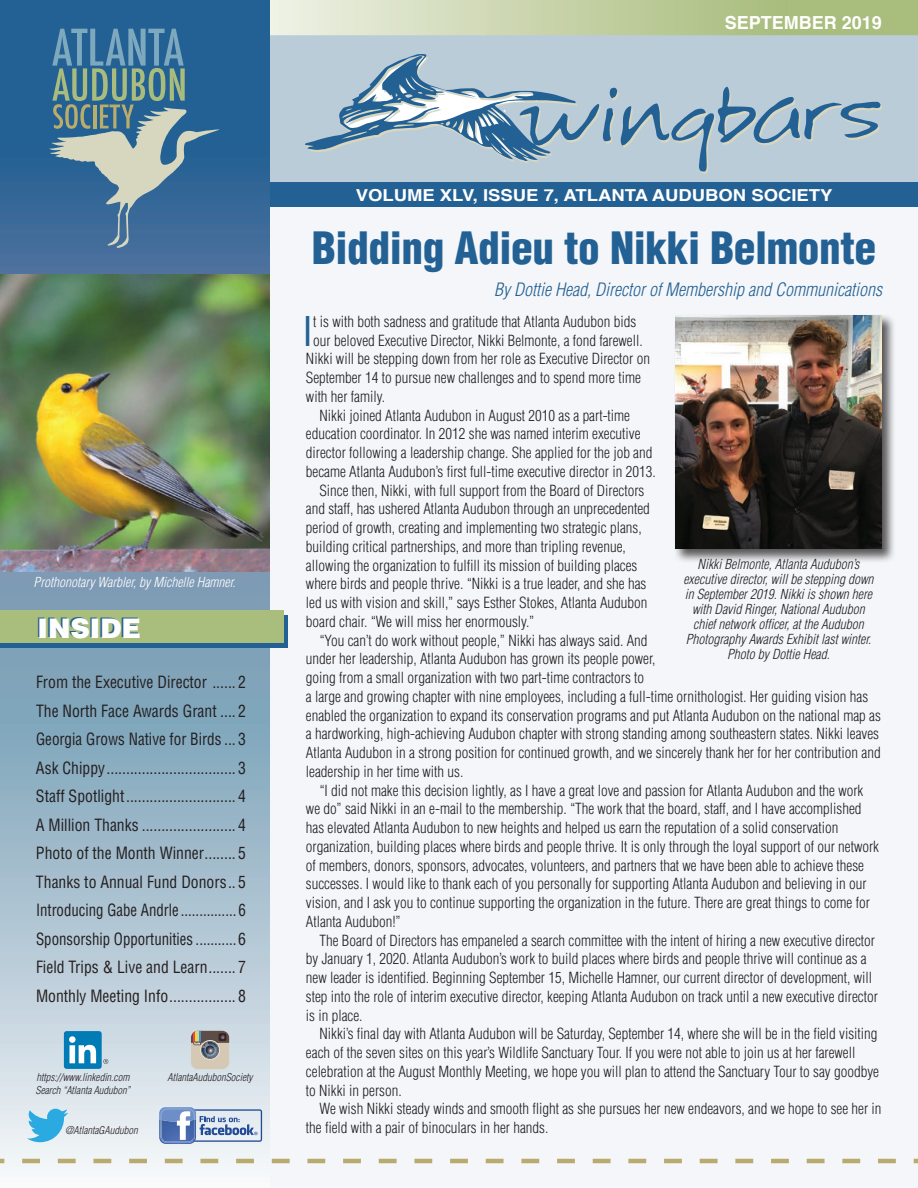
<style>
.page{position:relative;width:918px;height:1188px;background:#f4f6f9}
.page>*{position:absolute;margin:0;border:0;box-sizing:border-box;transform-origin:0 0}
.t1{font:900 condensed 43.5px "Helvetica";letter-spacing:-.01em;color:#236194}
.t2{font:condensed 40.05px "Helvetica";color:#236194}
.t3{font:900 27px "Helvetica";color:#fff}
.t4{font:italic 300 condensed 18px "Helvetica";color:#236194}
.t5{font:700 18px "Helvetica";color:#fff}
.t6{font:condensed 16.5px/28.5px "Helvetica";color:#231f20;text-align:justify;scale:.95 1}
.t7{font:700 16.5px "Helvetica";color:#fff;scale:1.12 1}
.t8{font:300 condensed 15px "Helvetica";color:#231f20}
.t9{font:italic 300 condensed 13.5px/15px "Helvetica";color:#231f20;text-align:center}
.t10{font:italic 300 condensed 13.5px "Helvetica";color:#fff}
.t11{font:italic 300 condensed 10.5px "Helvetica";color:#231f20}
</style>
<div class="page">
<svg style="left:270px;top:0;width:648px;height:35px;background:#c4d1a5"></svg>
<div style="left:270px;top:35px;width:648px;height:148px;background:#bbccd9"></div>
<svg style="left:0;top:0;width:270px;height:1164px;background:#8fadc3"></svg>
<div style="left:270px;top:183px;width:648px;height:24px;background:#236194"></div>
<svg style="left:305px;top:54px;width:577px;height:120px;background:#a5bccd"></svg>
<svg style="left:50px;top:29px;width:169px;height:219px;background:#57819c"></svg>
<svg style="left:0;top:1159px;width:918px;height:4px"></svg>
<div style="left:191px;top:1031px;width:38px;height:38px;background:#d5c9b5;border-radius:7px"></div>
<div style="left:200px;top:1040px;width:20px;height:20px;background:#e6dfd6;border-radius:50%"></div>
<svg style="left:191px;top:1031px;width:38px;height:28px"></svg>
<div style="left:0;top:615px;width:288px;height:33px;background:#236194"></div>
<div style="left:0;top:610px;width:284px;height:33px;background:#a9bd7d"></div>
<svg style="left:27px;top:1109px;width:41px;height:33px"></svg>
<svg style="left:159px;top:1107px;width:103px;height:37px"></svg>
<svg style="left:103px;top:1059px;width:5px;height:5px"></svg>
<div style="left:64px;top:1031px;width:38px;height:38px;background:#007bb6;border-radius:3px"></div>
<svg style="left:69px;top:1036px;width:27px;height:27px"></svg>
<img style="left:0;top:274px;width:270px;height:297px">
<div style="left:673px;top:313px;width:224px;height:251px;background:#231f20;opacity:.75"></div>
<img style="left:675px;top:315px;width:207px;height:234px">
<p class="t5" style="left:725px;top:8px;width:159px">SEPTEMBER 2019</p>
<p class="t10" style="left:34px;top:573px;width:203px">Prothonotary Warbler, by Michelle Hamner.</p>
<h3 class="t3" style="left:38px;top:611px;width:105px">INSIDE</h3>
<p class="t6" style="left:36px;top:668px;width:223px">From the Executive Director ...... 2<br>The North Face Awards Grant .... 2<br>Georgia Grows Native for Birds ... 3<br>Ask Chippy................................. 3<br>Staff Spotlight............................ 4<br>A Million Thanks ........................ 4<br>Photo of the Month Winner........ 5<br>Thanks to Annual Fund Donors.. 5<br>Introducing Gabe Andrle ............... 6<br>Sponsorship Opportunities ...........6<br>Field Trips &amp; Live and Learn....... 7<br>Monthly Meeting Info................. 8</p>
<p class="t11" style="left:36px;top:1071px;width:94px">https://www.linkedin.com</p>
<p class="t11" style="left:167px;top:1071px;width:87px">AtlantaAudubonSociety</p>
<p class="t11" style="left:35px;top:1083px;width:97px">Search “Atlanta Audubon”</p>
<p class="t11" style="left:65px;top:1123px;width:74px">@AtlantaGAudubon</p>
<p class="t7" style="left:356px;top:182px;width:427px">VOLUME XLV, ISSUE 7, ATLANTA AUDUBON SOCIETY</p>
<h1 class="t1" style="left:312px;top:221px;width:566px">Bidding Adieu to Nikki Belmonte</h1>
<p class="t4" style="left:494px;top:278px;width:389px">By Dottie Head, Director of Membership and Communications</p>
<h2 class="t2" style="left:302px;top:306px;width:13px">I</h2>
<p class="t8" style="left:313px;top:312px;width:325px">t is with both sadness and gratitude that Atlanta Audubon bids</p>
<p class="t8" style="left:313px;top:331px;width:331px">our beloved Executive Director, Nikki Belmonte, a fond farewell.</p>
<p class="t8" style="left:306px;top:350px;width:346px">Nikki will be stepping down from her role as Executive Director on</p>
<p class="t8" style="left:306px;top:368px;width:336px">September 14 to pursue new challenges and to spend more time</p>
<p class="t8" style="left:306px;top:387px;width:81px">with her family.</p>
<p class="t8" style="left:319px;top:406px;width:312px">Nikki joined Atlanta Audubon in August 2010 as a part-time</p>
<p class="t8" style="left:306px;top:425px;width:336px">education coordinator. In 2012 she was named interim executive</p>
<p class="t8" style="left:306px;top:443px;width:348px">director following a leadership change. She applied for the job and</p>
<p class="t8" style="left:306px;top:462px;width:351px">became Atlanta Audubon’s first full-time executive director in 2013.</p>
<p class="t8" style="left:319px;top:481px;width:326px">Since then, Nikki, with full support from the Board of Directors</p>
<p class="t8" style="left:306px;top:500px;width:345px">and staff, has ushered Atlanta Audubon through an unprecedented</p>
<p class="t8" style="left:306px;top:518px;width:337px">period of growth, creating and implementing two strategic plans,</p>
<p class="t8" style="left:306px;top:537px;width:321px">building critical partnerships, and more than tripling revenue,</p>
<p class="t8" style="left:306px;top:556px;width:333px">allowing the organization to fulfill its mission of building places</p>
<p class="t8" style="left:306px;top:575px;width:342px">where birds and people thrive. “Nikki is a true leader, and she has</p>
<p class="t8" style="left:306px;top:593px;width:343px">led us with vision and skill,” says Esther Stokes, Atlanta Audubon</p>
<p class="t8" style="left:306px;top:612px;width:230px">board chair. “We will miss her enormously.”</p>
<p class="t8" style="left:319px;top:631px;width:330px">“You can’t do work without people,” Nikki has always said. And</p>
<p class="t8" style="left:306px;top:650px;width:351px">under her leadership, Atlanta Audubon has grown its people power,</p>
<p class="t8" style="left:306px;top:668px;width:340px">going from a small organization with two part-time contractors to</p>
<p class="t8" style="left:306px;top:687px;width:564px">a large and growing chapter with nine employees, including a full-time ornithologist. Her guiding vision has</p>
<p class="t8" style="left:306px;top:706px;width:576px">enabled the organization to expand its conservation programs and put Atlanta Audubon on the national map as</p>
<p class="t8" style="left:306px;top:725px;width:575px">a hardworking, high-achieving Audubon chapter with strong standing among southeastern states. Nikki leaves</p>
<p class="t8" style="left:306px;top:743px;width:576px">Atlanta Audubon in a strong position for continued growth, and we sincerely thank her for her contribution and</p>
<p class="t8" style="left:306px;top:762px;width:159px">leadership in her time with us.</p>
<p class="t8" style="left:319px;top:781px;width:545px">“I did not make this decision lightly, as I have a great love and passion for Atlanta Audubon and the work</p>
<p class="t8" style="left:306px;top:800px;width:557px">we do” said Nikki in an e-mail to the membership. “The work that the board, staff, and I have accomplished</p>
<p class="t8" style="left:306px;top:818px;width:534px">has elevated Atlanta Audubon to new heights and helped us earn the reputation of a solid conservation</p>
<p class="t8" style="left:306px;top:837px;width:575px">organization, building places where birds and people thrive. It is only through the loyal support of our network</p>
<p class="t8" style="left:306px;top:856px;width:560px">of members, donors, sponsors, advocates, volunteers, and partners that we have been able to achieve these</p>
<p class="t8" style="left:306px;top:875px;width:562px">successes. I would like to thank each of you personally for supporting Atlanta Audubon and believing in our</p>
<p class="t8" style="left:306px;top:893px;width:565px">vision, and I ask you to continue supporting the organization in the future. There are great things to come for</p>
<p class="t8" style="left:306px;top:912px;width:96px">Atlanta Audubon!”</p>
<p class="t8" style="left:319px;top:931px;width:557px">The Board of Directors has empaneled a search committee with the intent of hiring a new executive director</p>
<p class="t8" style="left:306px;top:950px;width:562px">by January 1, 2020. Atlanta Audubon’s work to build places where birds and people thrive will continue as a</p>
<p class="t8" style="left:306px;top:968px;width:568px">new leader is identified. Beginning September 15, Michelle Hamner, our current director of development, will</p>
<p class="t8" style="left:306px;top:987px;width:573px">step into the role of interim executive director, keeping Atlanta Audubon on track until a new executive director</p>
<p class="t8" style="left:306px;top:1006px;width:58px">is in place.</p>
<p class="t8" style="left:319px;top:1025px;width:560px">Nikki’s final day with Atlanta Audubon will be Saturday, September 14, where she will be in the field visiting</p>
<p class="t8" style="left:306px;top:1043px;width:551px">each of the seven sites on this year’s Wildlife Sanctuary Tour. If you were not able to join us at her farewell</p>
<p class="t8" style="left:306px;top:1062px;width:575px">celebration at the August Monthly Meeting, we hope you will plan to attend the Sanctuary Tour to say goodbye</p>
<p class="t8" style="left:306px;top:1081px;width:97px">to Nikki in person.</p>
<p class="t8" style="left:319px;top:1100px;width:564px">We wish Nikki steady winds and smooth flight as she pursues her new endeavors, and we hope to see her in</p>
<p class="t8" style="left:306px;top:1118px;width:244px">the field with a pair of binoculars in her hands.</p>
<p class="t9" style="left:683px;top:556px;width:192px">Nikki Belmonte, Atlanta Audubon’s executive director, will be stepping down in September 2019. Nikki is shown here with David Ringer, National Audubon chief network officer, at the Audubon Photography Awards Exhibit last winter.<br>Photo by Dottie Head.</p>
</div>
